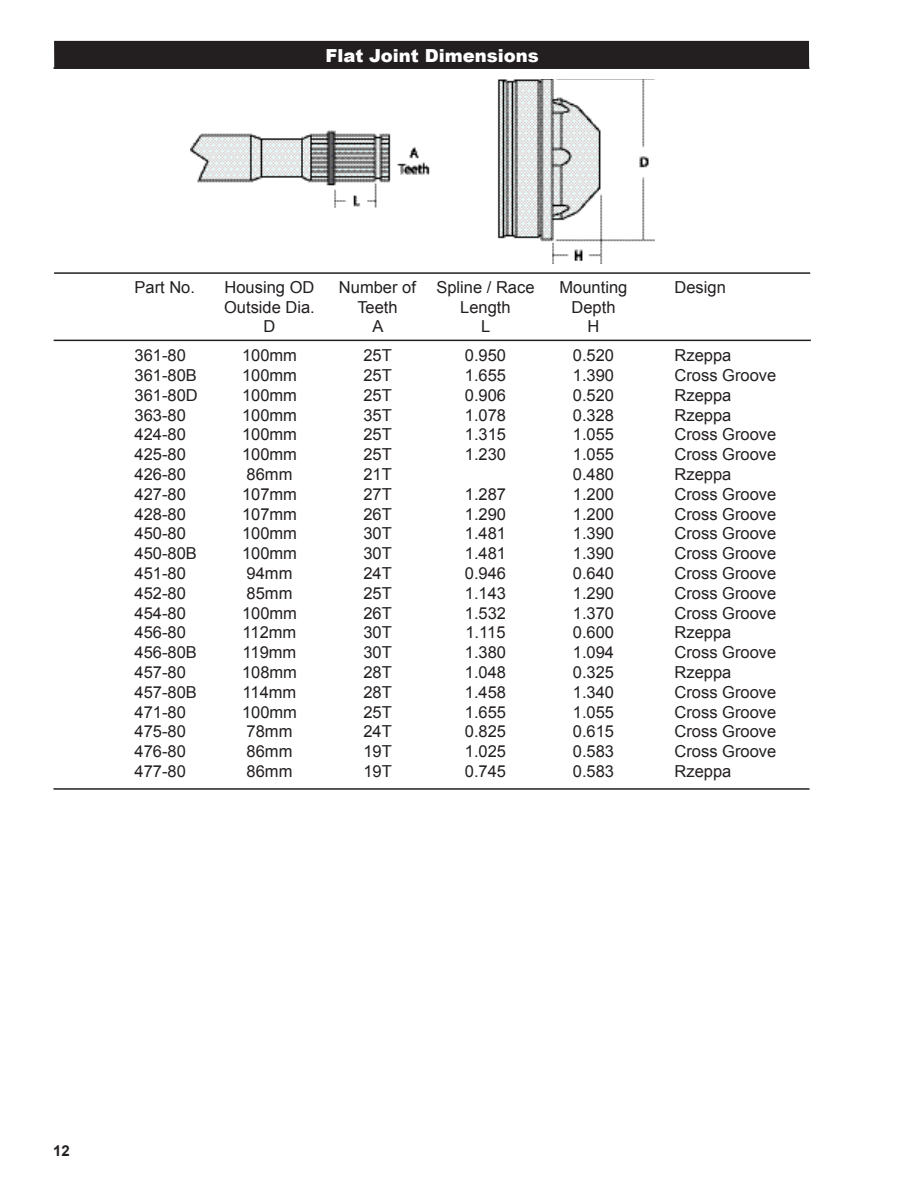
<style>
.page{position:relative;width:918px;height:1188px;background:#fff}
.page>*{position:absolute;margin:0;border:0;box-sizing:border-box;transform-origin:0 0}
.t1{font:900 18px "Arial";color:#fff}
.t2{font:16.5px "Arial";color:#231f20}
.t3{font:700 15px "Arial";color:#231f20}
</style>
<div class="page">
<div style="left:55px;top:42px;width:753px;height:26px;background:#231f20"></div>
<div style="left:54px;top:41px;width:755px;height:28px;border:2px solid #231f20"></div>
<hr style="left:54px;top:272px;width:756px;height:2px;background:#231f20">
<hr style="left:54px;top:340px;width:757px;height:1px;background:#231f20">
<hr style="left:53px;top:788px;width:757px;height:2px;background:#231f20">
<hr style="left:53px;top:67px;width:756px;height:2px;background:#231f20">
<img style="left:191px;top:79px;width:464px;height:184px">
<p class="t1" style="left:326px;top:42px;width:215px">Flat Joint Dimensions</p>
<p class="t2" style="left:135px;top:276px;width:62px">Part No.</p>
<p class="t2" style="left:225px;top:276px;width:91px">Housing OD</p>
<p class="t2" style="left:339px;top:276px;width:197px">Number of Spline / Race</p>
<p class="t2" style="left:560px;top:276px;width:69px">Mounting</p>
<p class="t2" style="left:675px;top:276px;width:53px">Design</p>
<p class="t2" style="left:224px;top:296px;width:92px">Outside Dia.</p>
<p class="t2" style="left:357px;top:296px;width:42px">Teeth</p>
<p class="t2" style="left:460px;top:296px;width:52px">Length</p>
<p class="t2" style="left:572px;top:296px;width:46px">Depth</p>
<p class="t2" style="left:264px;top:316px;width:13px">D</p>
<p class="t2" style="left:372px;top:316px;width:13px">A</p>
<p class="t2" style="left:481px;top:316px;width:11px">L</p>
<p class="t2" style="left:588px;top:316px;width:13px">H</p>
<p class="t2" style="left:135px;top:345px;width:53px">361-80</p>
<p class="t2" style="left:242px;top:345px;width:57px">100mm</p>
<p class="t2" style="left:363px;top:345px;width:30px">25T</p>
<p class="t2" style="left:465px;top:345px;width:43px">0.950</p>
<p class="t2" style="left:573px;top:345px;width:43px">0.520</p>
<p class="t2" style="left:675px;top:345px;width:58px">Rzeppa</p>
<p class="t2" style="left:135px;top:364px;width:64px">361-80B</p>
<p class="t2" style="left:242px;top:364px;width:57px">100mm</p>
<p class="t2" style="left:363px;top:364px;width:30px">25T</p>
<p class="t2" style="left:465px;top:364px;width:43px">1.655</p>
<p class="t2" style="left:573px;top:364px;width:43px">1.390</p>
<p class="t2" style="left:675px;top:364px;width:103px">Cross Groove</p>
<p class="t2" style="left:135px;top:384px;width:65px">361-80D</p>
<p class="t2" style="left:242px;top:384px;width:57px">100mm</p>
<p class="t2" style="left:363px;top:384px;width:30px">25T</p>
<p class="t2" style="left:465px;top:384px;width:43px">0.906</p>
<p class="t2" style="left:573px;top:384px;width:43px">0.520</p>
<p class="t2" style="left:675px;top:384px;width:58px">Rzeppa</p>
<p class="t2" style="left:135px;top:404px;width:53px">363-80</p>
<p class="t2" style="left:242px;top:404px;width:57px">100mm</p>
<p class="t2" style="left:363px;top:404px;width:30px">35T</p>
<p class="t2" style="left:465px;top:404px;width:43px">1.078</p>
<p class="t2" style="left:573px;top:404px;width:43px">0.328</p>
<p class="t2" style="left:675px;top:404px;width:58px">Rzeppa</p>
<p class="t2" style="left:135px;top:424px;width:53px">424-80</p>
<p class="t2" style="left:242px;top:424px;width:57px">100mm</p>
<p class="t2" style="left:363px;top:424px;width:30px">25T</p>
<p class="t2" style="left:465px;top:424px;width:43px">1.315</p>
<p class="t2" style="left:573px;top:424px;width:43px">1.055</p>
<p class="t2" style="left:675px;top:424px;width:103px">Cross Groove</p>
<p class="t2" style="left:135px;top:444px;width:53px">425-80</p>
<p class="t2" style="left:242px;top:444px;width:57px">100mm</p>
<p class="t2" style="left:363px;top:444px;width:30px">25T</p>
<p class="t2" style="left:465px;top:444px;width:43px">1.230</p>
<p class="t2" style="left:573px;top:444px;width:43px">1.055</p>
<p class="t2" style="left:675px;top:444px;width:103px">Cross Groove</p>
<p class="t2" style="left:135px;top:463px;width:53px">426-80</p>
<p class="t2" style="left:247px;top:463px;width:47px">86mm</p>
<p class="t2" style="left:363px;top:463px;width:30px">21T</p>
<p class="t2" style="left:573px;top:463px;width:43px">0.480</p>
<p class="t2" style="left:675px;top:463px;width:58px">Rzeppa</p>
<p class="t2" style="left:135px;top:483px;width:53px">427-80</p>
<p class="t2" style="left:242px;top:483px;width:57px">107mm</p>
<p class="t2" style="left:363px;top:483px;width:30px">27T</p>
<p class="t2" style="left:465px;top:483px;width:43px">1.287</p>
<p class="t2" style="left:573px;top:483px;width:43px">1.200</p>
<p class="t2" style="left:675px;top:483px;width:103px">Cross Groove</p>
<p class="t2" style="left:135px;top:503px;width:53px">428-80</p>
<p class="t2" style="left:242px;top:503px;width:57px">107mm</p>
<p class="t2" style="left:363px;top:503px;width:30px">26T</p>
<p class="t2" style="left:465px;top:503px;width:43px">1.290</p>
<p class="t2" style="left:573px;top:503px;width:43px">1.200</p>
<p class="t2" style="left:675px;top:503px;width:103px">Cross Groove</p>
<p class="t2" style="left:135px;top:523px;width:53px">450-80</p>
<p class="t2" style="left:242px;top:523px;width:57px">100mm</p>
<p class="t2" style="left:363px;top:523px;width:30px">30T</p>
<p class="t2" style="left:465px;top:523px;width:43px">1.481</p>
<p class="t2" style="left:573px;top:523px;width:43px">1.390</p>
<p class="t2" style="left:675px;top:523px;width:103px">Cross Groove</p>
<p class="t2" style="left:135px;top:543px;width:64px">450-80B</p>
<p class="t2" style="left:242px;top:543px;width:57px">100mm</p>
<p class="t2" style="left:363px;top:543px;width:30px">30T</p>
<p class="t2" style="left:465px;top:543px;width:43px">1.481</p>
<p class="t2" style="left:573px;top:543px;width:43px">1.390</p>
<p class="t2" style="left:675px;top:543px;width:103px">Cross Groove</p>
<p class="t2" style="left:135px;top:562px;width:53px">451-80</p>
<p class="t2" style="left:247px;top:562px;width:47px">94mm</p>
<p class="t2" style="left:363px;top:562px;width:30px">24T</p>
<p class="t2" style="left:465px;top:562px;width:43px">0.946</p>
<p class="t2" style="left:573px;top:562px;width:43px">0.640</p>
<p class="t2" style="left:675px;top:562px;width:103px">Cross Groove</p>
<p class="t2" style="left:135px;top:582px;width:53px">452-80</p>
<p class="t2" style="left:247px;top:582px;width:47px">85mm</p>
<p class="t2" style="left:363px;top:582px;width:30px">25T</p>
<p class="t2" style="left:465px;top:582px;width:43px">1.143</p>
<p class="t2" style="left:573px;top:582px;width:43px">1.290</p>
<p class="t2" style="left:675px;top:582px;width:103px">Cross Groove</p>
<p class="t2" style="left:135px;top:602px;width:53px">454-80</p>
<p class="t2" style="left:242px;top:602px;width:57px">100mm</p>
<p class="t2" style="left:363px;top:602px;width:30px">26T</p>
<p class="t2" style="left:465px;top:602px;width:43px">1.532</p>
<p class="t2" style="left:573px;top:602px;width:43px">1.370</p>
<p class="t2" style="left:675px;top:602px;width:103px">Cross Groove</p>
<p class="t2" style="left:135px;top:622px;width:53px">456-80</p>
<p class="t2" style="left:243px;top:622px;width:55px">112mm</p>
<p class="t2" style="left:363px;top:622px;width:30px">30T</p>
<p class="t2" style="left:465px;top:622px;width:42px">1.115</p>
<p class="t2" style="left:573px;top:622px;width:43px">0.600</p>
<p class="t2" style="left:675px;top:622px;width:58px">Rzeppa</p>
<p class="t2" style="left:135px;top:642px;width:64px">456-80B</p>
<p class="t2" style="left:243px;top:642px;width:55px">119mm</p>
<p class="t2" style="left:363px;top:642px;width:30px">30T</p>
<p class="t2" style="left:465px;top:642px;width:43px">1.380</p>
<p class="t2" style="left:573px;top:642px;width:43px">1.094</p>
<p class="t2" style="left:675px;top:642px;width:103px">Cross Groove</p>
<p class="t2" style="left:135px;top:661px;width:53px">457-80</p>
<p class="t2" style="left:242px;top:661px;width:57px">108mm</p>
<p class="t2" style="left:363px;top:661px;width:30px">28T</p>
<p class="t2" style="left:465px;top:661px;width:43px">1.048</p>
<p class="t2" style="left:573px;top:661px;width:43px">0.325</p>
<p class="t2" style="left:675px;top:661px;width:58px">Rzeppa</p>
<p class="t2" style="left:135px;top:681px;width:64px">457-80B</p>
<p class="t2" style="left:243px;top:681px;width:55px">114mm</p>
<p class="t2" style="left:363px;top:681px;width:30px">28T</p>
<p class="t2" style="left:465px;top:681px;width:43px">1.458</p>
<p class="t2" style="left:573px;top:681px;width:43px">1.340</p>
<p class="t2" style="left:675px;top:681px;width:103px">Cross Groove</p>
<p class="t2" style="left:135px;top:701px;width:53px">471-80</p>
<p class="t2" style="left:242px;top:701px;width:57px">100mm</p>
<p class="t2" style="left:363px;top:701px;width:30px">25T</p>
<p class="t2" style="left:465px;top:701px;width:43px">1.655</p>
<p class="t2" style="left:573px;top:701px;width:43px">1.055</p>
<p class="t2" style="left:675px;top:701px;width:103px">Cross Groove</p>
<p class="t2" style="left:135px;top:721px;width:53px">475-80</p>
<p class="t2" style="left:247px;top:721px;width:47px">78mm</p>
<p class="t2" style="left:363px;top:721px;width:30px">24T</p>
<p class="t2" style="left:465px;top:721px;width:43px">0.825</p>
<p class="t2" style="left:573px;top:721px;width:43px">0.615</p>
<p class="t2" style="left:675px;top:721px;width:103px">Cross Groove</p>
<p class="t2" style="left:135px;top:741px;width:53px">476-80</p>
<p class="t2" style="left:247px;top:741px;width:47px">86mm</p>
<p class="t2" style="left:363px;top:741px;width:30px">19T</p>
<p class="t2" style="left:465px;top:741px;width:43px">1.025</p>
<p class="t2" style="left:573px;top:741px;width:43px">0.583</p>
<p class="t2" style="left:675px;top:741px;width:103px">Cross Groove</p>
<p class="t2" style="left:135px;top:760px;width:53px">477-80</p>
<p class="t2" style="left:247px;top:760px;width:47px">86mm</p>
<p class="t2" style="left:363px;top:760px;width:30px">19T</p>
<p class="t2" style="left:465px;top:760px;width:43px">0.745</p>
<p class="t2" style="left:573px;top:760px;width:43px">0.583</p>
<p class="t2" style="left:675px;top:760px;width:58px">Rzeppa</p>
<p class="t3" style="left:53px;top:1141px;width:18px">12</p>
</div>
